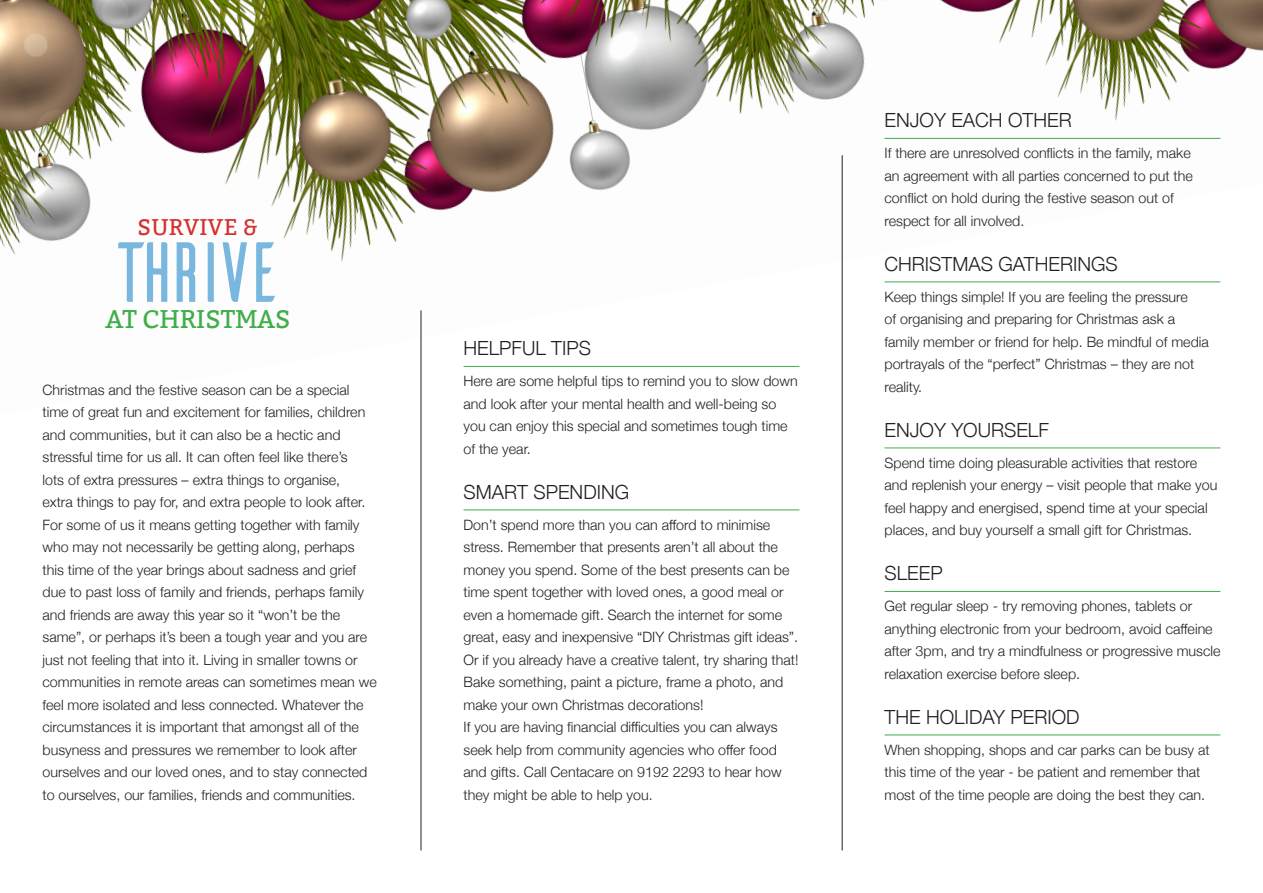
<style>
.page{position:relative;width:1263px;height:893px;background:#fff}
.page>*{position:absolute;margin:0;border:0;box-sizing:border-box;transform-origin:0 0}
.t1{font:85.2px "Ailerons";letter-spacing:-.26em;color:#79b7de}
.t2{font:25.5px "Bitter";color:#40ae49}
.t3{font:22.65px "Bitter";color:#d53130}
.t4{font:300 19.5px "Helvetica Neue";color:#231f20}
.Body{font:300 14.25px/22.5px "Helvetica Neue";color:#231f20}
</style>
<div class="page">
<img style="left:0;top:0;width:1263px;height:415px">
<hr style="left:463px;top:366px;width:336px;height:1px;background:#40ae49">
<hr style="left:463px;top:510px;width:336px;height:1px;background:#40ae49">
<hr style="left:884px;top:138px;width:336px;height:1px;background:#40ae49">
<hr style="left:884px;top:282px;width:336px;height:1px;background:#40ae49">
<hr style="left:884px;top:448px;width:336px;height:1px;background:#40ae49">
<hr style="left:884px;top:591px;width:336px;height:1px;background:#40ae49">
<hr style="left:884px;top:735px;width:336px;height:1px;background:#40ae49">
<hr style="left:421px;top:310px;width:1px;height:540px;background:#231f20">
<hr style="left:842px;top:155px;width:1px;height:695px;background:#231f20">
<p class="t3" style="left:137px;top:214px;width:122px">SURVIVE &amp;</p>
<p class="t1" style="left:107px;top:232px;width:183px">THRIVE</p>
<p class="t2" style="left:105px;top:304px;width:187px">AT CHRISTMAS</p>
<p class="Body" style="left:43px;top:378px;width:336px">Christmas and the festive season can be a special time of great fun and excitement for families, children and communities, but it can also be a hectic and stressful time for us all. It can often feel like there’s<br>lots of extra pressures – extra things to organise,<br>extra things to pay for, and extra people to look after.<br>For some of us it means getting together with family who may not necessarily be getting along, perhaps this time of the year brings about sadness and grief due to past loss of family and friends, perhaps family and friends are away this year so it “won’t be the same”, or perhaps it’s been a tough year and you are just not feeling that into it. Living in smaller towns or communities in remote areas can sometimes mean we feel more isolated and less connected. Whatever the circumstances it is important that amongst all of the busyness and pressures we remember to look after ourselves and our loved ones, and to stay connected to ourselves, our families, friends and communities.</p>
<h1 class="t4" style="left:463px;top:333px;width:129px">HELPFUL TIPS</h1>
<p class="Body" style="left:463px;top:369px;width:336px">Here are some helpful tips to remind you to slow down and look after your mental health and well-being so you can enjoy this special and sometimes tough time of the year.</p>
<h1 class="t4" style="left:463px;top:476px;width:167px">SMART SPENDING</h1>
<p class="Body" style="left:463px;top:513px;width:337px">Don’t spend more than you can afford to minimise stress. Remember that presents aren’t all about the money you spend. Some of the best presents can be time spent together with loved ones, a good meal or even a homemade gift. Search the internet for some great, easy and inexpensive “DIY Christmas gift ideas”.<br>Or if you already have a creative talent, try sharing that!<br>Bake something, paint a picture, frame a photo, and make your own Christmas decorations!<br>If you are having financial difficulties you can always seek help from community agencies who offer food and gifts. Call Centacare on 9192 2293 to hear how they might be able to help you.</p>
<h1 class="t4" style="left:884px;top:105px;width:189px">ENJOY EACH OTHER</h1>
<p class="Body" style="left:884px;top:141px;width:310px">If there are unresolved conflicts in the family, make an agreement with all parties concerned to put the conflict on hold during the festive season out of respect for all involved.</p>
<h1 class="t4" style="left:884px;top:248px;width:235px">CHRISTMAS GATHERINGS</h1>
<p class="Body" style="left:884px;top:285px;width:326px">Keep things simple! If you are feeling the pressure<br>of organising and preparing for Christmas ask a family member or friend for help. Be mindful of media portrayals of the “perfect” Christmas – they are not reality.</p>
<h1 class="t4" style="left:884px;top:414px;width:166px">ENJOY YOURSELF</h1>
<p class="Body" style="left:884px;top:451px;width:334px">Spend time doing pleasurable activities that restore and replenish your energy – visit people that make you feel happy and energised, spend time at your special places, and buy yourself a small gift for Christmas.</p>
<h1 class="t4" style="left:884px;top:558px;width:60px">SLEEP</h1>
<p class="Body" style="left:884px;top:594px;width:337px">Get regular sleep - try removing phones, tablets or anything electronic from your bedroom, avoid caffeine after 3pm, and try a mindfulness or progressive muscle relaxation exercise before sleep.</p>
<h1 class="t4" style="left:884px;top:701px;width:197px">THE HOLIDAY PERIOD</h1>
<p class="Body" style="left:884px;top:738px;width:327px">When shopping, shops and car parks can be busy at this time of the year - be patient and remember that most of the time people are doing the best they can.</p>
</div>
